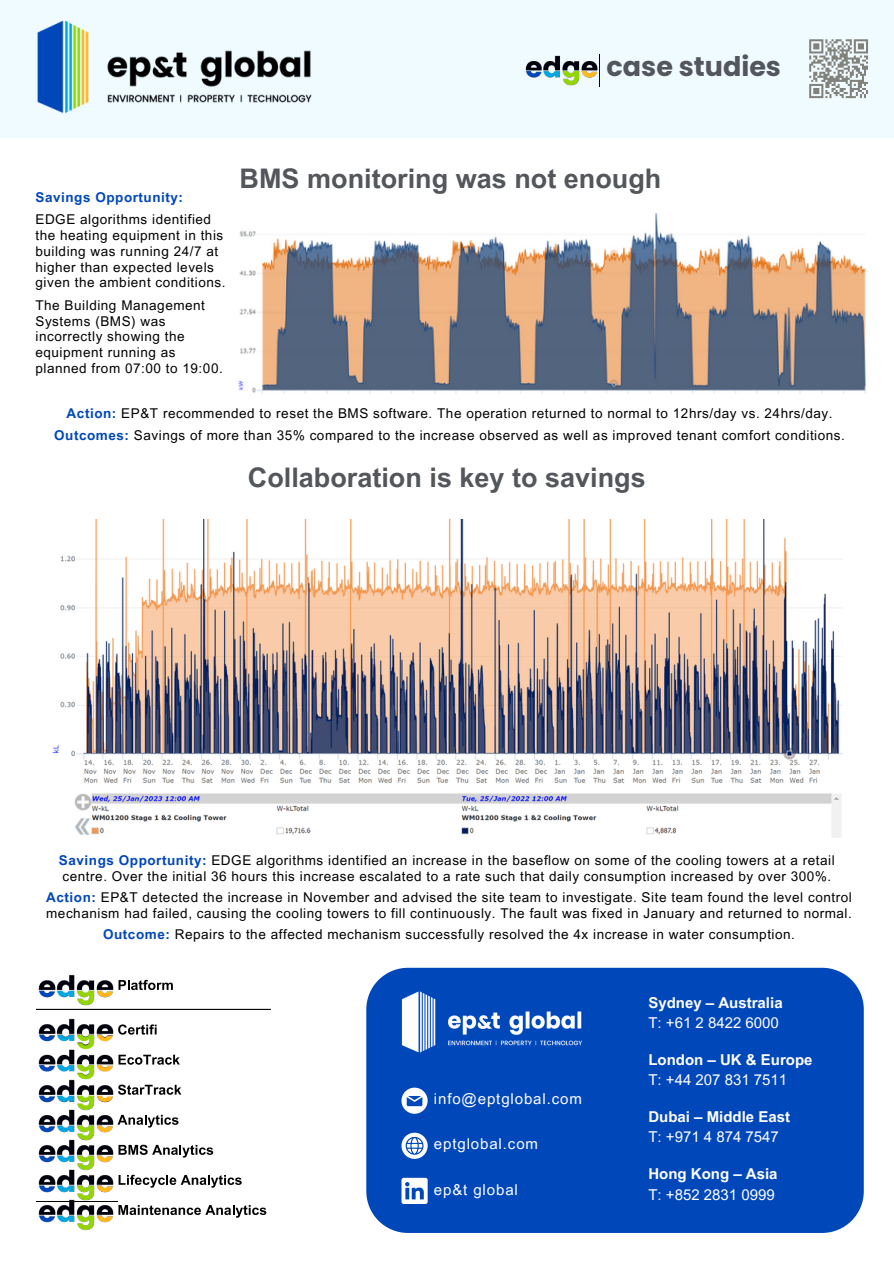
<style>
.page{position:relative;width:894px;height:1264px;background:#fff}
.page>*{position:absolute;margin:0;border:0;box-sizing:border-box;transform-origin:0 0}
.t1{font:700 27px "Arial MT Pro";color:#53565a}
.t2{font:700 27px "Poppins";color:#53565a}
.t3{font:700 15px/20.2px "Arial MT Pro";color:#fff}
.t4{font:15px "Arial MT Pro";letter-spacing:.06em;color:#fff}
.t5{font:15px/20.2px "Arial MT Pro";color:#fff}
.t6{font:13.5px/15.8px "Arial MT Pro";letter-spacing:.04em;color:#000}
.t7{font:700 13.5px "Arial MT Pro";letter-spacing:.04em;color:#0047ba}
.s1{font-weight:700;color:#0047ba}
.s2{font-weight:400}
.s3{font-weight:700}
</style>
<div class="page">
<div style="left:366px;top:967px;width:497px;height:265px;background:#0047ba"></div>
<svg style="left:401px;top:1087px;width:26px;height:26px"></svg>
<svg style="left:401px;top:1177px;width:26px;height:26px"></svg>
<svg style="left:401px;top:1132px;width:26px;height:26px"></svg>
<div style="left:0;top:0;width:893px;height:138px;background:#effbff"></div>
<svg style="left:118px;top:1084px;width:63px;height:10px"></svg>
<img style="left:38px;top:1080px;width:76px;height:28px">
<svg style="left:117px;top:1114px;width:61px;height:13px"></svg>
<img style="left:38px;top:1108px;width:76px;height:30px">
<svg style="left:118px;top:1144px;width:95px;height:13px"></svg>
<img style="left:38px;top:1138px;width:76px;height:30px">
<svg style="left:118px;top:1054px;width:62px;height:10px"></svg>
<img style="left:38px;top:1050px;width:76px;height:30px">
<svg style="left:118px;top:1174px;width:124px;height:13px"></svg>
<img style="left:38px;top:1168px;width:76px;height:30px">
<svg style="left:118px;top:1205px;width:148px;height:12px"></svg>
<img style="left:36px;top:1198px;width:81px;height:33px">
<img style="left:525px;top:55px;width:73px;height:31px">
<svg style="left:118px;top:1024px;width:38px;height:10px"></svg>
<img style="left:38px;top:1018px;width:76px;height:32px">
<hr style="left:36px;top:1008px;width:235px;height:1px;background:#000">
<svg style="left:118px;top:979px;width:55px;height:11px"></svg>
<img style="left:38px;top:975px;width:76px;height:31px">
<img style="left:52px;top:519px;width:789px;height:318px">
<img style="left:238px;top:212px;width:627px;height:181px">
<img style="left:387px;top:979px;width:209px;height:85px">
<svg style="left:809px;top:39px;width:58px;height:59px"></svg>
<img style="left:37px;top:20px;width:275px;height:93px">
<p class="t2" style="left:606px;top:47px;width:176px">case studies</p>
<h2 class="t7" style="left:35px;top:192px;width:149px">Savings Opportunity:</h2>
<h2 class="t6" style="left:35px;top:213px;width:191px">EDGE algorithms identified the heating equipment in this building was running 24/7 at higher than expected levels given the ambient conditions.</h2>
<h2 class="t6" style="left:35px;top:299px;width:189px">The Building Management<br>Systems (BMS) was incorrectly showing the equipment running as planned from 07:00 to 19:00.</h2>
<p class="t1" style="left:239px;top:168px;width:423px">BMS monitoring was not enough</p>
<h1 class="t6" style="left:67px;top:407px;width:767px"><span class="s1">Action:</span> EP&amp;T recommended to reset the BMS software. The operation returned to normal to 12hrs/day vs. 24hrs/day.</h1>
<p class="t6" style="left:54px;top:429px;width:792px"><span class="s1">Outcomes:</span> Savings of more than 35% compared to the increase observed as well as improved tenant comfort conditions.</p>
<h1 class="t1" style="left:248px;top:468px;width:399px">Collaboration is key to savings</h1>
<h3 class="t6" style="left:59px;top:854px;width:777px"><span class="s1">Savings Opportunity:</span> EDGE algorithms identified an increase in the baseflow on some of the cooling towers at a retail centre. Over the initial 36 hours this increase escalated to a rate such that daily consumption increased by over 300%.</h3>
<p class="t6" style="left:46px;top:891px;width:807px"><span class="s1">Action:</span> EP&amp;T detected the increase in November and advised the site team to investigate. Site team found the level control mechanism had failed, causing the cooling towers to fill continuously. The fault was fixed in January and returned to normal.</p>
<p class="t6" style="left:103px;top:928px;width:693px"><span class="s1">Outcome:</span> Repairs to the affected mechanism successfully resolved the 4x increase in water consumption.</p>
<p class="t4" style="left:434px;top:1093px;width:150px">info@eptglobal.com</p>
<p class="t4" style="left:434px;top:1138px;width:106px">eptglobal.com</p>
<h1 class="t4" style="left:434px;top:1184px;width:86px">ep&amp;t global</h1>
<p class="t3" style="left:648px;top:994px;width:136px">Sydney – Australia<br><span class="s2">T: +61 2 8422 6000</span></p>
<p class="t3" style="left:648px;top:1051px;width:166px">London – UK &amp; Europe<br><span class="s2">T: +44 207 831 7511</span></p>
<p class="t3" style="left:648px;top:1108px;width:143px">Dubai – Middle East<br><span class="s2">T: +971 4 874 7547</span></p>
<p class="t5" style="left:648px;top:1165px;width:131px"><span class="s3">Hong Kong – Asia<br></span>T: +852 2831 0999</p>
</div>
